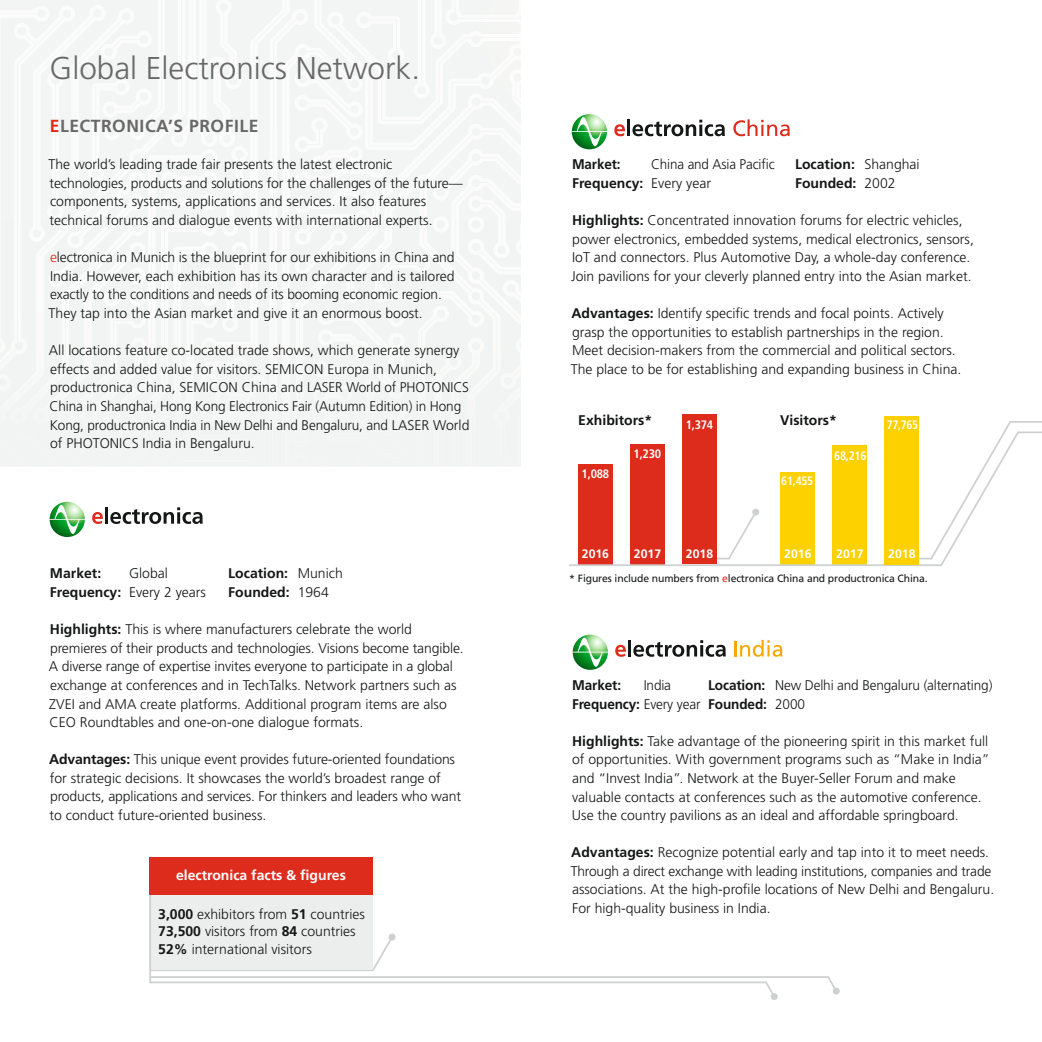
<style>
.page{position:relative;width:1042px;height:1042px;background:#fff}
.page>*{position:absolute;margin:0;border:0;box-sizing:border-box;transform-origin:0 0}
.t1{font:300 31.5px "Frutiger CE";color:#686868}
.t2{font:700 17.5px "Frutiger";letter-spacing:.03em;color:#686868}
.t3{font:300 14px/18.6px "Frutiger CE";color:#151616}
.t4{font:700 14px "Frutiger";color:#151616}
.t5{font:700 14px "Frutiger";color:#fff}
.t6{font:300 14px "Frutiger CE";color:#151616;scale:.96 1}
.t7{font:700 14px "Frutiger";color:#151616;scale:.96 1}
.t8{font:700 12.25px "Frutiger";color:#fff}
.t9{font:700 condensed 12.25px "Frutiger";letter-spacing:-.02em;color:#fff}
.t10{font:700 condensed 12.25px "Frutiger";letter-spacing:-.02em;color:#fff;scale:.95 1}
.t11{font:700 condensed 12.25px "Frutiger";letter-spacing:-.02em;color:#fff;scale:.93 1}
.t12{font:10.5px "Frutiger";letter-spacing:-.01em;color:#151616}
.s1{color:#dd2b1c}
.s2{font-family:"Frutiger CE";font-weight:300}
.s3{font-family:"Frutiger";font-weight:700}
</style>
<div class="page">
<div style="left:11px;top:220px;width:38px;height:204px;background:#f2f4f3"></div>
<img style="left:34px;top:242px;width:70px;height:182px">
<div style="left:59px;top:312px;width:45px;height:112px;background:#f2f4f3"></div>
<img style="left:152px;top:242px;width:65px;height:182px">
<div style="left:81px;top:338px;width:66px;height:86px;background:#f2f4f3"></div>
<img style="left:129px;top:290px;width:16px;height:16px">
<img style="left:129px;top:267px;width:16px;height:16px">
<img style="left:49px;top:220px;width:74px;height:67px">
<img style="left:29px;top:220px;width:16px;height:22px">
<div style="left:18px;top:427px;width:50px;height:40px;background:#f2f4f3"></div>
<img style="left:56px;top:440px;width:41px;height:27px">
<img style="left:85px;top:430px;width:51px;height:29px">
<img style="left:0;top:220px;width:27px;height:150px">
<div style="left:150px;top:430px;width:110px;height:37px;background:#f2f4f3"></div>
<img style="left:171px;top:453px;width:89px;height:14px">
<div style="left:343px;top:220px;width:157px;height:247px;background:#f2f4f3"></div>
<img style="left:433px;top:220px;width:16px;height:12px">
<img style="left:372px;top:256px;width:112px;height:71px">
<img style="left:449px;top:354px;width:12px;height:113px">
<div style="left:418px;top:306px;width:31px;height:161px;background:#f2f4f3"></div>
<img style="left:452px;top:220px;width:69px;height:104px">
<img style="left:503px;top:280px;width:18px;height:23px">
<img style="left:493px;top:220px;width:16px;height:38px">
<svg style="left:0;top:0;width:521px;height:220px"></svg>
<svg style="left:763px;top:981px;width:15px;height:19px"></svg>
<hr style="left:149px;top:969px;width:224px;height:2px;background:#cfd0d0">
<svg style="left:370px;top:933px;width:26px;height:38px"></svg>
<hr style="left:150px;top:976px;width:678px;height:2px;background:#cfd0d0">
<svg style="left:828px;top:976px;width:12px;height:19px"></svg>
<hr style="left:150px;top:981px;width:616px;height:2px;background:#cfd0d0">
<svg style="left:92px;top:512px;width:11px;height:12px"></svg>
<hr style="left:105px;top:507px;width:3px;height:17px;background:#151616">
<svg style="left:110px;top:507px;width:93px;height:17px"></svg>
<svg style="left:50px;top:502px;width:35px;height:35px"></svg>
<svg style="left:614px;top:124px;width:11px;height:12px"></svg>
<hr style="left:627px;top:119px;width:3px;height:17px;background:#151616">
<svg style="left:632px;top:120px;width:93px;height:16px"></svg>
<svg style="left:733px;top:119px;width:56px;height:17px"></svg>
<svg style="left:572px;top:114px;width:35px;height:35px"></svg>
<svg style="left:615px;top:645px;width:11px;height:12px"></svg>
<hr style="left:628px;top:640px;width:3px;height:16px;background:#151616">
<svg style="left:633px;top:640px;width:93px;height:17px"></svg>
<svg style="left:734px;top:640px;width:48px;height:17px"></svg>
<svg style="left:573px;top:634px;width:35px;height:36px"></svg>
<div style="left:578px;top:464px;width:35px;height:100px;background:#dd2b1c"></div>
<div style="left:780px;top:472px;width:35px;height:92px;background:#fdd000"></div>
<div style="left:630px;top:444px;width:35px;height:121px;background:#dd2b1c"></div>
<div style="left:832px;top:445px;width:35px;height:120px;background:#fdd000"></div>
<hr style="left:569px;top:564px;width:373px;height:2px;background:#cfd0d0">
<hr style="left:884px;top:558px;width:48px;height:1px;background:#cfd0d0">
<svg style="left:928px;top:423px;width:92px;height:142px"></svg>
<hr style="left:682px;top:558px;width:47px;height:1px;background:#cfd0d0">
<svg style="left:726px;top:508px;width:33px;height:52px"></svg>
<div style="left:884px;top:416px;width:35px;height:148px;background:#fdd000"></div>
<div style="left:682px;top:414px;width:35px;height:150px;background:#dd2b1c"></div>
<hr style="left:1017px;top:431px;width:25px;height:2px;background:#cfd0d0">
<hr style="left:1009px;top:421px;width:33px;height:2px;background:#cfd0d0">
<div style="left:149px;top:857px;width:224px;height:112px;background:#eceded"></div>
<hr style="left:149px;top:894px;width:2px;height:89px;background:#cfd0d0">
<div style="left:149px;top:857px;width:224px;height:37px;background:#dd2b1c"></div>
<h1 class="t1" style="left:50px;top:50px;width:372px">Global Electronics Network.</h1>
<p class="t2" style="left:50px;top:116px;width:210px"><span class="s1">E</span>LECTRONICA’S PROFILE</p>
<p class="t3" style="left:49px;top:155px;width:416px">The world’s leading trade fair presents the latest electronic technologies, products and solutions for the challenges of the future— components, systems, applications and services. It also features technical forums and dialogue events with international experts.</p>
<p class="t3" style="left:49px;top:248px;width:408px"><span class="s1">e</span>lectronica in Munich is the blueprint for our exhibitions in China and India. However, each exhibition has its own character and is tailored exactly to the conditions and needs of its booming economic region.<br>They tap into the Asian market and give it an enormous boost.</p>
<p class="t3" style="left:49px;top:341px;width:422px">All locations feature co-located trade shows, which generate synergy effects and added value for visitors. SEMICON Europa in Munich, productronica China, SEMICON China and LASER World of PHOTONICS China in Shanghai, Hong Kong Electronics Fair (Autumn Edition) in Hong Kong, productronica India in New Delhi and Bengaluru, and LASER World of PHOTONICS India in Bengaluru.</p>
<p class="t4" style="left:50px;top:565px;width:53px">Market:</p>
<p class="t3" style="left:129px;top:564px;width:40px">Global</p>
<p class="t4" style="left:228px;top:565px;width:116px">Location: <span class="s2">Munich</span></p>
<p class="t3" style="left:50px;top:582px;width:158px"><span class="s3">Frequency:</span> Every 2 years</p>
<p class="t4" style="left:228px;top:584px;width:102px">Founded: <span class="s2">1964</span></p>
<p class="t3" style="left:49px;top:620px;width:416px"><span class="s3">Highlights:</span> This is where manufacturers celebrate the world premieres of their products and technologies. Visions become tangible.<br>A diverse range of expertise invites everyone to participate in a global exchange at conferences and in TechTalks. Network partners such as ZVEI and AMA create platforms. Additional program items are also CEO Roundtables and one-on-one dialogue formats.</p>
<p class="t3" style="left:49px;top:750px;width:413px"><span class="s3">Advantages:</span> This unique event provides future-oriented foundations for strategic decisions. It showcases the world’s broadest range of products, applications and services. For thinkers and leaders who want to conduct future-oriented business.</p>
<p class="t5" style="left:176px;top:867px;width:171px">electronica facts &amp; figures</p>
<p class="t3" style="left:158px;top:905px;width:208px;line-height:17.5px"><span class="s3">3,000</span> exhibitors from <span class="s3">51</span> countries<br><span class="s3">73,500</span> visitors from <span class="s3">84</span> countries<br><span class="s3">52%</span> international visitors</p>
<p class="t7" style="left:572px;top:156px;width:52px">Market:</p>
<p class="t6" style="left:651px;top:156px;width:130px">China and Asia Pacific</p>
<p class="t4" style="left:795px;top:156px;width:126px">Location: <span class="s2">Shanghai</span></p>
<p class="t4" style="left:572px;top:175px;width:140px">Frequency: <span class="s2">Every year</span></p>
<p class="t4" style="left:795px;top:175px;width:102px">Founded: <span class="s2">2002</span></p>
<p class="t3" style="left:571px;top:211px;width:404px"><span class="s3">Highlights:</span> Concentrated innovation forums for electric vehicles, power electronics, embedded systems, medical electronics, sensors, IoT and connectors. Plus Automotive Day, a whole-day conference.<br>Join pavilions for your cleverly planned entry into the Asian market.</p>
<p class="t3" style="left:571px;top:304px;width:392px"><span class="s3">Advantages:</span> Identify specific trends and focal points. Actively grasp the opportunities to establish partnerships in the region.<br>Meet decision-makers from the commercial and political sectors.<br>The place to be for establishing and expanding business in China.</p>
<p class="t4" style="left:578px;top:412px;width:75px">Exhibitors*</p>
<p class="t4" style="left:780px;top:412px;width:58px">Visitors*</p>
<p class="t9" style="left:686px;top:417px;width:29px">1,374</p>
<p class="t9" style="left:581px;top:467px;width:29px">1,088</p>
<p class="t9" style="left:633px;top:447px;width:29px">1,230</p>
<p class="t10" style="left:781px;top:474px;width:35px">61,455</p>
<p class="t10" style="left:834px;top:448px;width:35px">68,216</p>
<p class="t11" style="left:887px;top:418px;width:35px">77,765</p>
<p class="t8" style="left:686px;top:547px;width:29px">2018</p>
<p class="t8" style="left:888px;top:547px;width:29px">2018</p>
<p class="t8" style="left:582px;top:547px;width:29px">2016</p>
<p class="t8" style="left:634px;top:547px;width:29px">2017</p>
<p class="t8" style="left:784px;top:547px;width:29px">2016</p>
<p class="t8" style="left:836px;top:547px;width:29px">2017</p>
<p class="t12" style="left:569px;top:572px;width:360px">* Figures include numbers from <span class="s1">e</span>lectronica China and productronica China.</p>
<p class="t4" style="left:572px;top:677px;width:50px">Market:</p>
<p class="t3" style="left:644px;top:675px;width:29px">India</p>
<p class="t3" style="left:708px;top:675px;width:286px"><span class="s3">Location:</span> New Delhi and Bengaluru (alternating)</p>
<p class="t4" style="left:572px;top:695px;width:234px">Frequency: <span class="s2">Every year</span> Founded: <span class="s2">2000</span></p>
<p class="t3" style="left:572px;top:731px;width:419px"><span class="s3">Highlights:</span> Take advantage of the pioneering spirit in this market full of opportunities. With government programs such as “Make in India” and “Invest India”. Network at the Buyer-Seller Forum and make valuable contacts at conferences such as the automotive conference.<br>Use the country pavilions as an ideal and affordable springboard.</p>
<p class="t3" style="left:571px;top:843px;width:425px"><span class="s3">Advantages:</span> Recognize potential early and tap into it to meet needs.<br>Through a direct exchange with leading institutions, companies and trade associations. At the high-profile locations of New Delhi and Bengaluru.<br>For high-quality business in India.</p>
</div>
